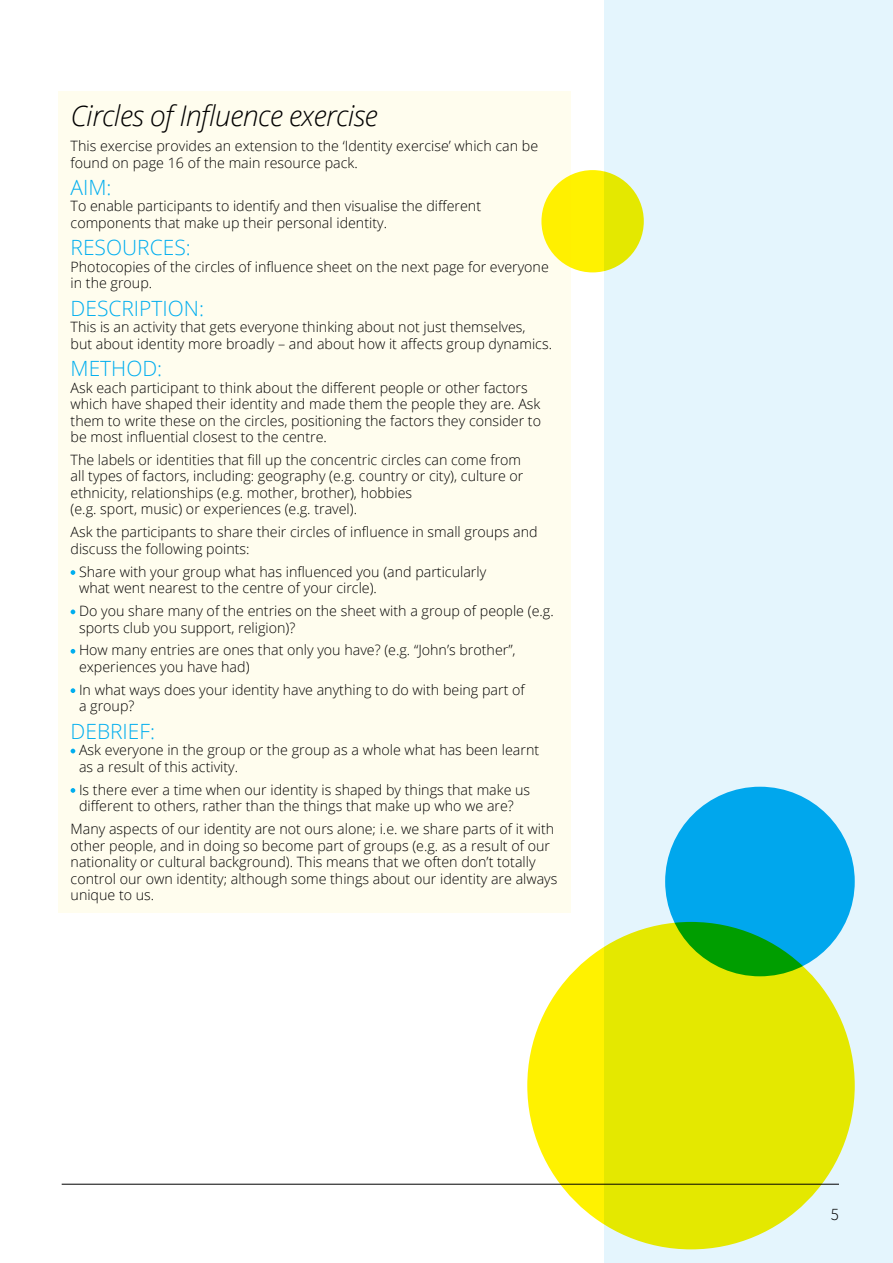
<style>
.page{position:relative;width:893px;height:1263px;background:#fff}
.page>*{position:absolute;margin:0;border:0;box-sizing:border-box;transform-origin:0 0}
.t1{font:italic 300 28.5px "Open Sans";letter-spacing:-.02em;color:#000}
.t2{font:300 21px "Open Sans";color:#00aeef}
.t3{font:300 15px "British Council Sans";color:#000}
.t4{font:300 14.25px/16.5px "Open Sans";color:#000}
</style>
<div class="page">
<hr style="left:62px;top:1184px;width:777px;height:1px;background:#000">
<div style="left:604px;top:0;width:289px;height:1263px;background:#e4f5fd"></div>
<div style="left:58px;top:91px;width:512px;height:822px;background:#fffdee"></div>
<svg style="left:71px;top:570px;width:4px;height:5px"></svg>
<svg style="left:71px;top:609px;width:4px;height:5px"></svg>
<svg style="left:71px;top:649px;width:4px;height:5px"></svg>
<svg style="left:71px;top:688px;width:4px;height:5px"></svg>
<svg style="left:71px;top:749px;width:4px;height:4px"></svg>
<svg style="left:71px;top:788px;width:4px;height:5px"></svg>
<div style="left:665px;top:787px;width:190px;height:189px;background:#00a7ed;border-radius:50%"></div>
<svg style="left:527px;top:922px;width:328px;height:327px;background:#dde500"></svg>
<svg style="left:541px;top:170px;width:103px;height:102px;background:#f5ee02"></svg>
<h1 class="t1" style="left:71px;top:96px;width:309px">Circles of Influence exercise</h1>
<p class="t4" style="left:71px;top:137px;width:469px">This exercise provides an extension to the ‘Identity exercise’ which can be found on page 16 of the main resource pack.</p>
<h2 class="t2" style="left:71px;top:173px;width:43px">Aim:</h2>
<p class="t4" style="left:71px;top:198px;width:412px">To enable participants to identify and then visualise the different components that make up their personal identity.</p>
<h2 class="t2" style="left:71px;top:233px;width:26px">Resources</h2>
<h2 class="t2" style="left:186px;top:233px;width:6px">:</h2>
<p class="t4" style="left:71px;top:258px;width:480px">Photocopies of the circles of influence sheet on the next page for everyone in the group.</p>
<h2 class="t2" style="left:71px;top:294px;width:27px">Description</h2>
<h2 class="t2" style="left:199px;top:294px;width:6px">:</h2>
<p class="t4" style="left:71px;top:318px;width:483px">This is an activity that gets everyone thinking about not just themselves,<br>but about identity more broadly – and about how it affects group dynamics.</p>
<h2 class="t2" style="left:71px;top:354px;width:14px">Met</h2>
<h2 class="t2" style="left:111px;top:354px;width:52px">hod:</h2>
<p class="t4" style="left:71px;top:379px;width:472px">Ask each participant to think about the different people or other factors which have shaped their identity and made them the people they are. Ask them to write these on the circles, positioning the factors they consider to be most influential closest to the centre.</p>
<p class="t4" style="left:71px;top:451px;width:454px">The labels or identities that fill up the concentric circles can come from all types of factors, including: geography (e.g. country or city), culture or ethnicity, relationships (e.g. mother, brother), hobbies<br>(e.g. sport, music) or experiences (e.g. travel).</p>
<p class="t4" style="left:71px;top:523px;width:468px">Ask the participants to share their circles of influence in small groups and discuss the following points:</p>
<p class="t4" style="left:79px;top:563px;width:409px">Share with your group what has influenced you (and particularly what went nearest to the centre of your circle).</p>
<p class="t4" style="left:79px;top:602px;width:476px">Do you share many of the entries on the sheet with a group of people (e.g. sports club you support, religion)?</p>
<p class="t4" style="left:79px;top:642px;width:438px">How many entries are ones that only you have? (e.g. “John’s brother”, experiences you have had)</p>
<p class="t4" style="left:79px;top:681px;width:448px">In what ways does your identity have anything to do with being part of a group?</p>
<h2 class="t2" style="left:71px;top:717px;width:26px">Debrie</h2>
<h2 class="t2" style="left:140px;top:717px;width:17px">f:</h2>
<p class="t4" style="left:79px;top:741px;width:462px">Ask everyone in the group or the group as a whole what has been learnt as a result of this activity.</p>
<p class="t4" style="left:79px;top:781px;width:453px">Is there ever a time when our identity is shaped by things that make us different to others, rather than the things that make up who we are?</p>
<p class="t4" style="left:71px;top:820px;width:488px">Many aspects of our identity are not ours alone; i.e. we share parts of it with other people, and in doing so become part of groups (e.g. as a result of our nationality or cultural background). This means that we often don’t totally control our own identity; although some things about our identity are always unique to us.</p>
<p class="t3" style="left:830px;top:1205px;width:10px">5</p>
</div>
